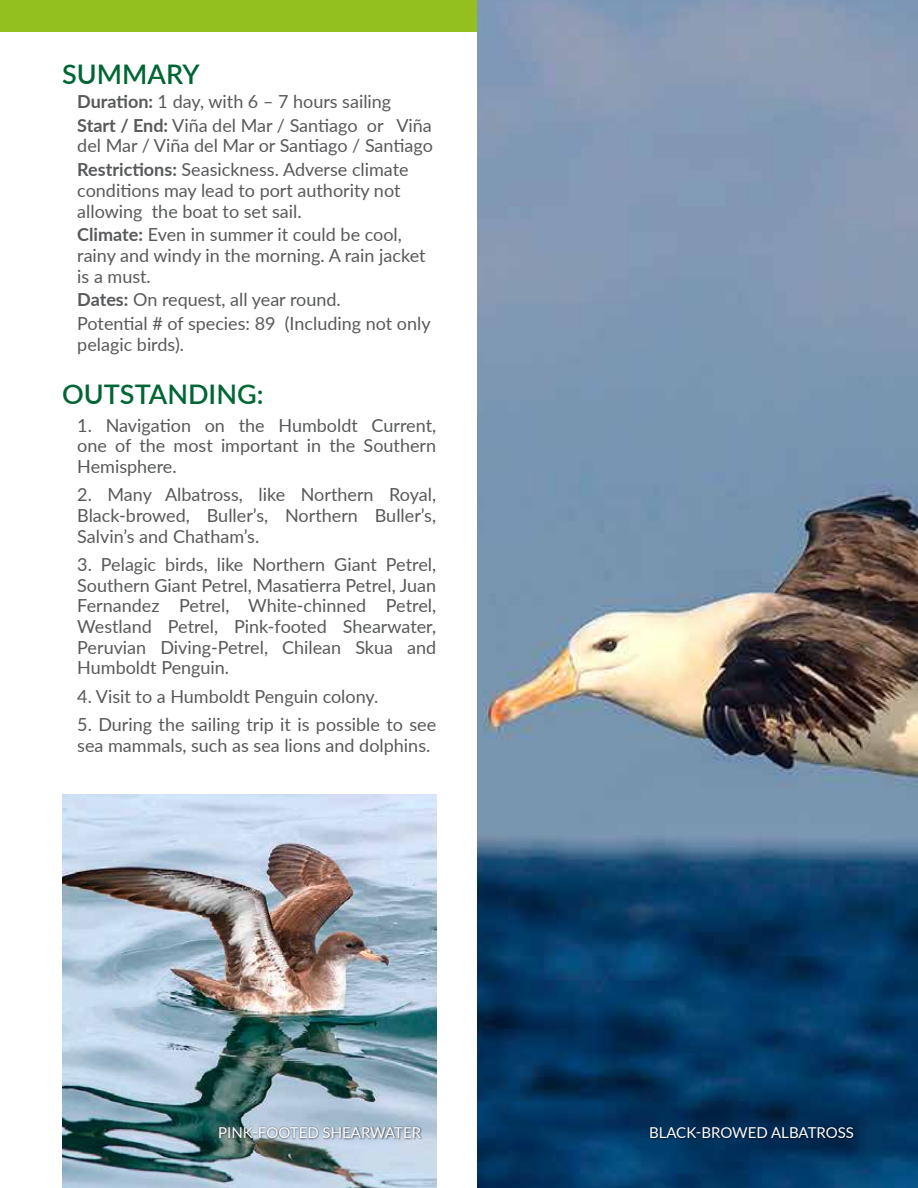
<style>
.page{position:relative;width:918px;height:1188px;background:#fff}
.page>*{position:absolute;margin:0;border:0;box-sizing:border-box;transform-origin:0 0}
.t1{font:600 27px "Lato";color:#063}
.t2{font:18px/20.7px "Lato";color:#58595b}
.t3{font:15px "Lato";color:#fff}
.s1{font-weight:700}
</style>
<div class="page">
<div style="left:0;top:0;width:918px;height:32px;background:#93c01f"></div>
<img style="left:62px;top:795px;width:374px;height:393px">
<img style="left:477px;top:0;width:441px;height:1188px">
<img style="left:216px;top:1123px;width:209px;height:23px">
<img style="left:646px;top:1123px;width:211px;height:23px">
<h1 class="t1" style="left:62px;top:55px;width:139px">SUMMARY</h1>
<p class="t2" style="left:77px;top:89px;width:356px;line-height:23.7px"><span class="s1">Duration:</span> 1 day, with 6 – 7 hours sailing<br><span class="s1">Start / End:</span> Viña del Mar / Santiago or Viña</p>
<p class="t2" style="left:77px;top:133px;width:357px;line-height:23.7px">del Mar / Viña del Mar or Santiago / Santiago<br><span class="s1">Restrictions:</span> Seasickness. Adverse climate</p>
<p class="t2" style="left:77px;top:179px;width:325px">conditions may lead to port authority not allowing the boat to set sail.</p>
<p class="t2" style="left:77px;top:224px;width:350px"><span class="s1">Climate:</span> Even in summer it could be cool, rainy and windy in the morning. A rain jacket is a must.</p>
<p class="t2" style="left:77px;top:287px;width:355px;line-height:23.7px"><span class="s1">Dates:</span> On request, all year round.<br>Potential # of species: 89 (Including not only</p>
<p class="t2" style="left:77px;top:333px;width:108px">pelagic birds).</p>
<h1 class="t1" style="left:62px;top:374px;width:203px">OUTSTANDING:</h1>
<p class="t2" style="left:77px;top:414px;width:360px;text-align:justify">1. Navigation on the Humboldt Current, one of the most important in the Southern Hemisphere.</p>
<p class="t2" style="left:77px;top:484px;width:360px;text-align:justify">2. Many Albatross, like Northern Royal, Black-browed, Buller’s, Northern Buller’s, Salvin’s and Chatham’s.</p>
<p class="t2" style="left:77px;top:553px;width:360px;text-align:justify">3. Pelagic birds, like Northern Giant Petrel, Southern Giant Petrel, Masatierra Petrel, Juan Fernandez Petrel, White-chinned Petrel, Westland Petrel, Pink-footed Shearwater, Peruvian Diving-Petrel, Chilean Skua and Humboldt Penguin.</p>
<p class="t2" style="left:77px;top:685px;width:303px">4. Visit to a Humboldt Penguin colony.</p>
<p class="t2" style="left:77px;top:713px;width:360px">5. During the sailing trip it is possible to see sea mammals, such as sea lions and dolphins.</p>
<p class="t3" style="left:218px;top:1122px;width:204px">PINK-FOOTED SHEARWATER</p>
<p class="t3" style="left:649px;top:1122px;width:207px">BLACK-BROWED ALBATROSS</p>
</div>
